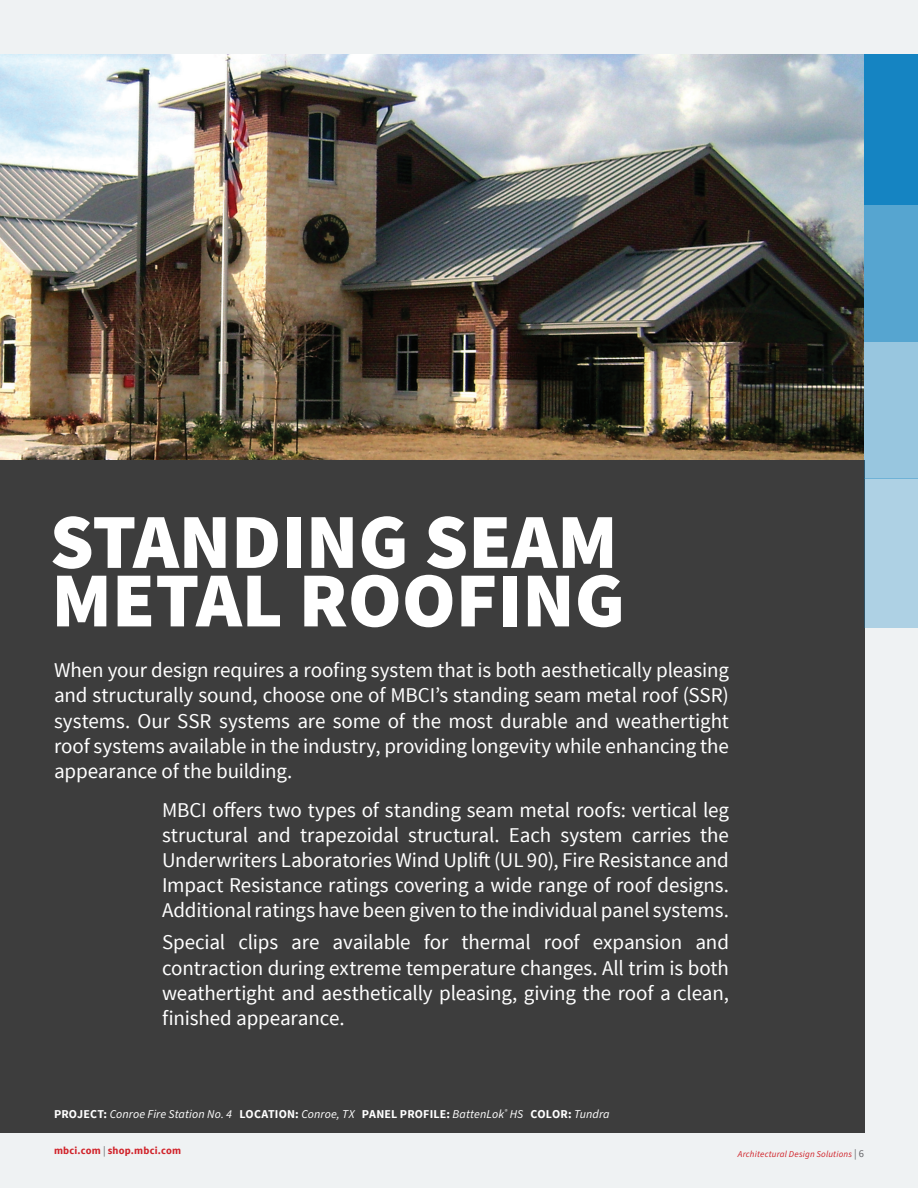
<style>
.page{position:relative;width:918px;height:1188px;background:#eff2f3}
.page>*{position:absolute;margin:0;border:0;box-sizing:border-box;transform-origin:0 0}
.t1{font:900 78px/58.5px "Source Sans Pro";color:#fff}
.t2{font:21px/25.2px "Source Sans Pro";letter-spacing:-.01em;color:#fff;text-align:justify}
.t3{font:italic 12px "Source Sans Pro";letter-spacing:.01em;color:#fff}
.t4{font:700 10.5px "Source Sans Pro";letter-spacing:.02em;color:#d1232a}
.t5{font:italic 9px "Source Sans Pro";letter-spacing:.015em;color:#d1232a}
.s1{font-weight:700;font-style:normal}
.s2{font-weight:400;color:#636366}
.s3{font-style:normal;font-size:10.5px;color:#636366}
</style>
<div class="page">
<img style="left:0;top:54px;width:864px;height:407px">
<div style="left:0;top:461px;width:865px;height:672px;background:#3d3d3d"></div>
<div style="left:864px;top:54px;width:54px;height:151px;background:#1584c2"></div>
<div style="left:864px;top:205px;width:54px;height:137px;background:#56a5d0"></div>
<div style="left:864px;top:342px;width:54px;height:137px;background:#98c6df"></div>
<div style="left:864px;top:479px;width:54px;height:149px;background:#aed1e4"></div>
<p class="t1" style="left:50px;top:511px;width:577px">STANDING SEAM<br>METAL ROOFING</p>
<p class="t2" style="left:54px;top:658px;width:677px">When your design requires a roofing system that is both aesthetically pleasing and structurally sound, choose one of MBCI’s standing seam metal roof (SSR) systems. Our SSR systems are some of the most durable and weathertight roof systems available in the industry, providing longevity while enhancing the appearance of the building.</p>
<p class="t2" style="left:162px;top:797px;width:569px">MBCI offers two types of standing seam metal roofs: vertical leg structural and trapezoidal structural. Each system carries the Underwriters Laboratories Wind Uplift (UL 90), Fire Resistance and Impact Resistance ratings covering a wide range of roof designs.<br>Additional ratings have been given to the individual panel systems.</p>
<p class="t2" style="left:162px;top:930px;width:569px">Special clips are available for thermal roof expansion and contraction during extreme temperature changes. All trim is both weathertight and aesthetically pleasing, giving the roof a clean, finished appearance.</p>
<p class="t3" style="left:54px;top:1106px;width:557px"><span class="s1">PROJECT:</span> Conroe Fire Station No. 4 <span class="s1">LOCATION:</span> Conroe, TX <span class="s1">PANEL PROFILE:</span> BattenLok<sup>®</sup> HS <span class="s1">COLOR:</span> Tundra</p>
<p class="t4" style="left:54px;top:1144px;width:129px">mbci.com <span class="s2">|</span> shop.mbci.com</p>
<p class="t5" style="left:738px;top:1148px;width:128px">Architectural Design Solutions <span class="s3">| 6</span></p>
</div>
